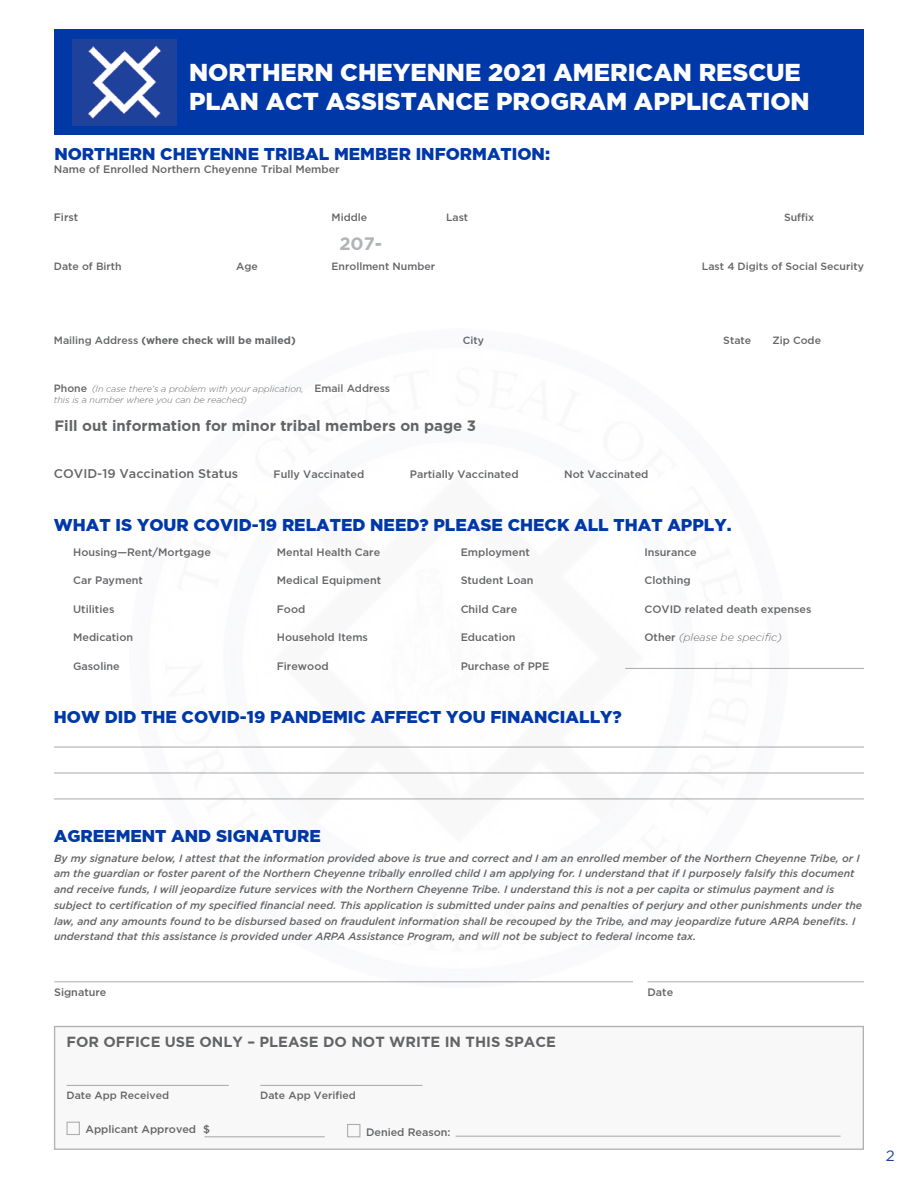
<style>
.page{position:relative;width:918px;height:1188px;background:#fff}
.page>*{position:absolute;margin:0;border:0;box-sizing:border-box;transform-origin:0 0}
.t1{font:900 24.45px/29.2px "Gotham";color:#fff}
.t2{font:700 18px "Gotham";color:#b1b4b6}
.t3{font:900 17.1px "Gotham";color:#0038a8}
.t4{font:700 15px "Gotham";color:#636466}
.t5{font:15px "Gotham";color:#1e429b}
.t6{font:700 14.55px "Gotham";color:#636466}
.t7{font:500 12.6px "Gotham";color:#636466}
.t8{font:500 10.8px "Gotham";color:#636466}
.t9{font:italic 300 10.8px "Gotham";color:#636466}
.t10{font:italic 500 10.5px/15.8px "Gotham";color:#636466}
.t11{font:500 10.5px "Gotham";color:#636466}
.t12{font:700 10.5px "Gotham";color:#636466}
.t13{font:italic 300 9px/10.8px "Gotham";color:#636466}
.s1{font-weight:500}
.s2{font-weight:500;font-style:normal}
</style>
<div class="page">
<div style="left:54px;top:29px;width:810px;height:106px;background:#0038a8"></div>
<img style="left:72px;top:39px;width:104px;height:86px">
<hr style="left:625px;top:668px;width:239px;height:1px;background:#636466">
<hr style="left:54px;top:746px;width:810px;height:2px;background:#636466">
<hr style="left:54px;top:772px;width:810px;height:2px;background:#636466">
<hr style="left:54px;top:798px;width:810px;height:1px;background:#636466">
<hr style="left:54px;top:981px;width:579px;height:1px;background:#636466">
<hr style="left:648px;top:981px;width:216px;height:1px;background:#636466">
<div style="left:54px;top:1026px;width:810px;height:124px;background:#f8f8f8"></div>
<hr style="left:66px;top:1085px;width:163px;height:1px;background:#636466">
<hr style="left:456px;top:1136px;width:385px;height:1px;background:#636466">
<hr style="left:260px;top:1085px;width:163px;height:1px;background:#636466">
<hr style="left:205px;top:1136px;width:120px;height:1px;background:#636466">
<h1 class="t1" style="left:189px;top:57px;width:622px">NORTHERN CHEYENNE 2021 AMERICAN RESCUE<br>PLAN ACT ASSISTANCE PROGRAM APPLICATION</h1>
<h3 class="t3" style="left:54px;top:145px;width:497px">NORTHERN CHEYENNE TRIBAL MEMBER INFORMATION:</h3>
<p class="t8" style="left:54px;top:163px;width:287px">Name of Enrolled Northern Cheyenne Tribal Member</p>
<p class="t11" style="left:332px;top:212px;width:37px">Middle</p>
<p class="t11" style="left:446px;top:212px;width:24px">Last</p>
<p class="t11" style="left:784px;top:212px;width:32px">Suffix</p>
<p class="t8" style="left:54px;top:212px;width:26px">First</p>
<h2 class="t2" style="left:339px;top:234px;width:44px">207-</h2>
<p class="t11" style="left:54px;top:260px;width:69px">Date of Birth</p>
<p class="t11" style="left:236px;top:260px;width:23px">Age</p>
<p class="t11" style="left:332px;top:260px;width:105px">Enrollment Number</p>
<p class="t11" style="left:702px;top:260px;width:164px">Last 4 Digits of Social Security</p>
<p class="t12" style="left:54px;top:334px;width:243px"><span class="s1">Mailing Address</span> (where check will be mailed)</p>
<p class="t11" style="left:463px;top:334px;width:23px">City</p>
<p class="t11" style="left:54px;top:383px;width:35px">Phone</p>
<p class="t13" style="left:54px;top:384px;width:251px;text-indent:38px">(In case there’s a problem with your application, this is a number where you can be reached)</p>
<p class="t11" style="left:314px;top:383px;width:77px">Email Address</p>
<h3 class="t4" style="left:54px;top:417px;width:423px">Fill out information for minor tribal members on page 3</h3>
<p class="t7" style="left:54px;top:466px;width:186px">COVID-19 Vaccination Status</p>
<p class="t8" style="left:274px;top:468px;width:92px">Fully Vaccinated</p>
<p class="t8" style="left:410px;top:468px;width:110px">Partially Vaccinated</p>
<p class="t8" style="left:564px;top:468px;width:86px">Not Vaccinated</p>
<p class="t11" style="left:723px;top:334px;width:29px">State</p>
<p class="t11" style="left:772px;top:334px;width:50px">Zip Code</p>
<h3 class="t3" style="left:54px;top:515px;width:679px">WHAT IS YOUR COVID-19 RELATED NEED? PLEASE CHECK ALL THAT APPLY.</h3>
<p class="t8" style="left:73px;top:546px;width:139px">Housing—Rent/Mortgage</p>
<p class="t8" style="left:73px;top:574px;width:71px">Car Payment</p>
<p class="t8" style="left:277px;top:574px;width:106px">Medical Equipment</p>
<p class="t8" style="left:277px;top:603px;width:30px">Food</p>
<p class="t8" style="left:277px;top:631px;width:93px">Household Items</p>
<p class="t8" style="left:277px;top:660px;width:53px">Firewood</p>
<p class="t8" style="left:277px;top:546px;width:105px">Mental Health Care</p>
<p class="t8" style="left:461px;top:546px;width:71px">Employment</p>
<p class="t8" style="left:461px;top:574px;width:74px">Student Loan</p>
<p class="t8" style="left:461px;top:603px;width:58px">Child Care</p>
<p class="t8" style="left:461px;top:631px;width:56px">Education</p>
<p class="t8" style="left:461px;top:660px;width:90px">Purchase of PPE</p>
<p class="t8" style="left:644px;top:546px;width:54px">Insurance</p>
<p class="t8" style="left:644px;top:574px;width:48px">Clothing</p>
<p class="t8" style="left:73px;top:603px;width:43px">Utilities</p>
<p class="t8" style="left:644px;top:603px;width:169px">COVID related death expenses</p>
<p class="t8" style="left:73px;top:631px;width:61px">Medication</p>
<p class="t8" style="left:73px;top:660px;width:48px">Gasoline</p>
<p class="t9" style="left:644px;top:632px;width:139px"><span class="s2">Other</span> (please be specific)</p>
<h3 class="t3" style="left:54px;top:707px;width:569px">HOW DID THE COVID-19 PANDEMIC AFFECT YOU FINANCIALLY?</h3>
<h3 class="t3" style="left:54px;top:826px;width:268px">AGREEMENT AND SIGNATURE</h3>
<p class="t10" style="left:54px;top:850px;width:810px">By my signature below, I attest that the information provided above is true and correct and I am an enrolled member of the Northern Cheyenne Tribe, or I am the guardian or foster parent of the Northern Cheyenne tribally enrolled child I am applying for. I understand that if I purposely falsify this document and receive funds, I will jeopardize future services with the Northern Cheyenne Tribe. I understand this is not a per capita or stimulus payment and is subject to certification of my specified financial need. This application is submitted under pains and penalties of perjury and other punishments under the law, and any amounts found to be disbursed based on fraudulent information shall be recouped by the Tribe, and may jeopardize future ARPA benefits. I understand that this assistance is provided under ARPA Assistance Program, and will not be subject to federal income tax.</p>
<p class="t8" style="left:54px;top:986px;width:54px">Signature</p>
<p class="t8" style="left:648px;top:986px;width:27px">Date</p>
<h3 class="t6" style="left:66px;top:1034px;width:491px">FOR OFFICE USE ONLY – PLEASE DO NOT WRITE IN THIS SPACE</h3>
<p class="t11" style="left:66px;top:1090px;width:104px">Date App Received</p>
<p class="t8" style="left:86px;top:1123px;width:126px">Applicant Approved $</p>
<p class="t11" style="left:260px;top:1089px;width:97px">Date App Verified</p>
<p class="t8" style="left:366px;top:1126px;width:86px">Denied Reason:</p>
<h3 class="t5" style="left:886px;top:1147px;width:10px">2</h3>
</div>
